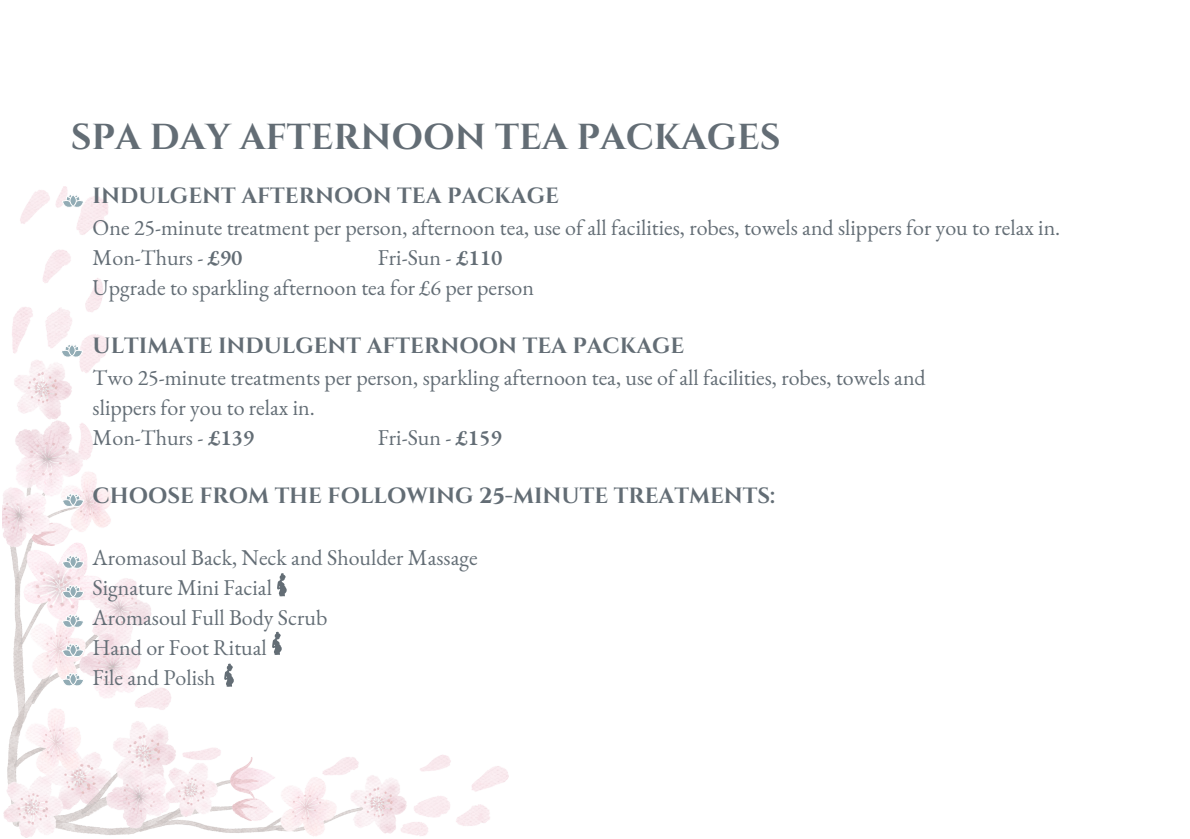
<style>
.page{position:relative;width:1190px;height:839px;background:#fff}
.page>*{position:absolute;margin:0;border:0;box-sizing:border-box;transform-origin:0 0}
.t1{font:700 36px "Cinzel";color:#636d75}
.t2{font:22px/30px "EB Garamond";color:#636d75}
.t3{font:700 22px "Cinzel";color:#636d75}
.s1{font-weight:600}
</style>
<div class="page">
<img style="left:3px;top:186px;width:505px;height:651px">
<svg style="left:62px;top:194px;width:21px;height:14px"></svg>
<div style="left:70px;top:195px;width:6px;height:11px;background:#92acb5;border-radius:50%"></div>
<div style="left:70px;top:194px;width:6px;height:13px;border:1px solid #fff;border-radius:50%"></div>
<svg style="left:61px;top:344px;width:21px;height:14px"></svg>
<div style="left:69px;top:344px;width:6px;height:12px;background:#92acb5;border-radius:50%"></div>
<div style="left:69px;top:344px;width:6px;height:12px;border:1px solid #fff;border-radius:50%"></div>
<svg style="left:62px;top:493px;width:21px;height:14px"></svg>
<div style="left:70px;top:494px;width:6px;height:11px;background:#92acb5;border-radius:50%"></div>
<div style="left:70px;top:493px;width:6px;height:12px;border:1px solid #fff;border-radius:50%"></div>
<svg style="left:62px;top:555px;width:21px;height:14px"></svg>
<div style="left:70px;top:555px;width:6px;height:12px;background:#92acb5;border-radius:50%"></div>
<div style="left:70px;top:555px;width:6px;height:12px;border:1px solid #fff;border-radius:50%"></div>
<svg style="left:62px;top:585px;width:21px;height:14px"></svg>
<div style="left:70px;top:585px;width:6px;height:12px;background:#92acb5;border-radius:50%"></div>
<div style="left:70px;top:585px;width:6px;height:12px;border:1px solid #fff;border-radius:50%"></div>
<svg style="left:62px;top:614px;width:21px;height:14px"></svg>
<div style="left:70px;top:614px;width:6px;height:12px;background:#92acb5;border-radius:50%"></div>
<div style="left:70px;top:614px;width:6px;height:12px;border:1px solid #fff;border-radius:50%"></div>
<svg style="left:62px;top:643px;width:21px;height:14px"></svg>
<div style="left:70px;top:644px;width:6px;height:11px;background:#92acb5;border-radius:50%"></div>
<div style="left:70px;top:643px;width:6px;height:13px;border:1px solid #fff;border-radius:50%"></div>
<svg style="left:62px;top:673px;width:21px;height:13px"></svg>
<div style="left:70px;top:673px;width:6px;height:12px;background:#92acb5;border-radius:50%"></div>
<div style="left:70px;top:673px;width:6px;height:12px;border:1px solid #fff;border-radius:50%"></div>
<svg style="left:277px;top:573px;width:10px;height:23px"></svg>
<svg style="left:272px;top:631px;width:10px;height:24px"></svg>
<svg style="left:224px;top:663px;width:10px;height:24px"></svg>
<h1 class="t1" style="left:71px;top:114px;width:711px">SPA DAY AFTERNOON TEA PACKAGES</h1>
<p class="t3" style="left:93px;top:182px;width:468px">INDULGENT AFTERNOON TEA PACKAGE</p>
<p class="t2" style="left:93px;top:212px;width:969px">One 25-minute treatment per person, afternoon tea, use of all facilities, robes, towels and slippers for you to relax in.<br>Mon-Thurs - <span class="s1">£90<br></span>Upgrade to sparkling afternoon tea for £6 per person</p>
<p class="t3" style="left:93px;top:332px;width:593px">ULTIMATE INDULGENT AFTERNOON TEA PACKAGE</p>
<p class="t2" style="left:93px;top:362px;width:835px">Two 25-minute treatments per person, sparkling afternoon tea, use of all facilities, robes, towels and slippers for you to relax in.<br>Mon-Thurs - <span class="s1">£139</span></p>
<p class="t2" style="left:378px;top:242px;width:126px">Fri-Sun - <span class="s1">£110</span></p>
<p class="t2" style="left:378px;top:422px;width:126px">Fri-Sun - <span class="s1">£159</span></p>
<p class="t3" style="left:93px;top:482px;width:684px">CHOOSE FROM THE FOLLOWING 25-MINUTE TREATMENTS:</p>
<p class="t2" style="left:93px;top:542px;width:386px">Aromasoul Back, Neck and Shoulder Massage<br>Signature Mini Facial<br>Aromasoul Full Body Scrub<br>Hand or Foot Ritual<br>File and Polish</p>
</div>
